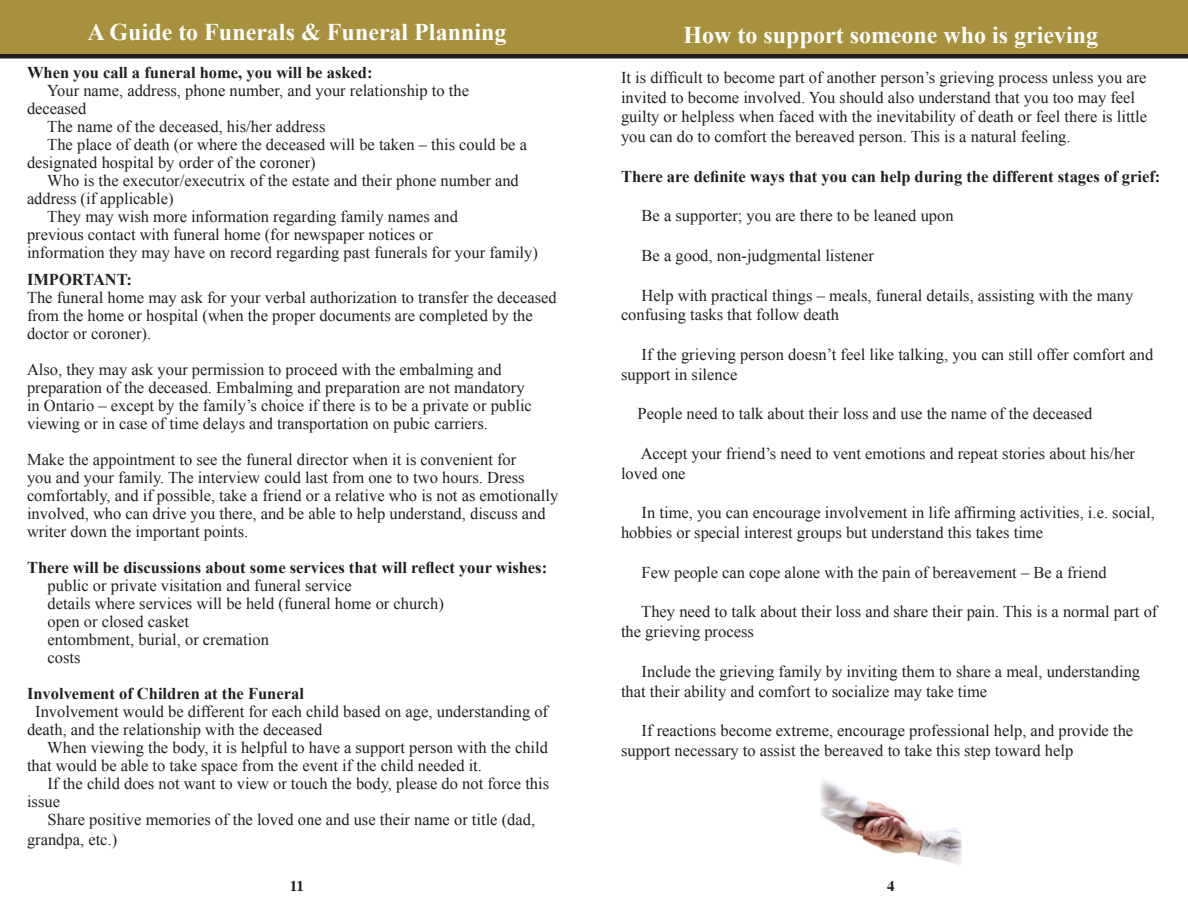
<style>
.page{position:relative;width:1188px;height:918px;background:#fff}
.page>*{position:absolute;margin:0;border:0;box-sizing:border-box;transform-origin:0 0}
.t1{font:700 24px "Times New Roman";color:#fff}
.t2{font:16.5px/18px "Times New Roman";color:#231f20}
.t3{font:700 16.5px "Times New Roman";color:#231f20}
.t4{font:700 15px "Times";color:#231f20}
</style>
<div class="page">
<div style="left:0;top:0;width:594px;height:54px;background:#a7913e"></div>
<hr style="left:0;top:54px;width:594px;height:4px;background:#231f20">
<div style="left:594px;top:0;width:594px;height:54px;background:#a7913e"></div>
<hr style="left:594px;top:54px;width:594px;height:4px;background:#231f20">
<img style="left:820px;top:780px;width:142px;height:85px">
<h1 class="t1" style="left:88px;top:15px;width:420px">A Guide to Funerals &amp; Funeral Planning</h1>
<p class="t3" style="left:27px;top:61px;width:347px">When you call a funeral home, you will be asked:</p>
<p class="t2" style="left:47px;top:81px;width:424px">Your name, address, phone number, and your relationship to the</p>
<p class="t2" style="left:27px;top:99px;width:61px">deceased</p>
<p class="t2" style="left:47px;top:117px;width:280px">The name of the deceased, his/her address</p>
<p class="t2" style="left:47px;top:135px;width:481px">The place of death (or where the deceased will be taken – this could be a</p>
<p class="t2" style="left:27px;top:153px;width:290px">designated hospital by order of the coroner)</p>
<p class="t2" style="left:47px;top:171px;width:473px">Who is the executor/executrix of the estate and their phone number and</p>
<p class="t2" style="left:27px;top:189px;width:148px">address (if applicable)</p>
<p class="t2" style="left:47px;top:207px;width:412px">They may wish more information regarding family names and</p>
<p class="t2" style="left:27px;top:225px;width:407px">previous contact with funeral home (for newspaper notices or</p>
<p class="t2" style="left:27px;top:243px;width:512px">information they may have on record regarding past funerals for your family)</p>
<p class="t3" style="left:27px;top:268px;width:107px">IMPORTANT:</p>
<p class="t2" style="left:27px;top:288px;width:531px">The funeral home may ask for your verbal authorization to transfer the deceased from the home or hospital (when the proper documents are completed by the doctor or coroner).</p>
<p class="t2" style="left:27px;top:360px;width:506px">Also, they may ask your permission to proceed with the embalming and preparation of the deceased. Embalming and preparation are not mandatory in Ontario – except by the family’s choice if there is to be a private or public viewing or in case of time delays and transportation on pubic carriers.</p>
<p class="t2" style="left:27px;top:450px;width:533px">Make the appointment to see the funeral director when it is convenient for<br>you and your family. The interview could last from one to two hours. Dress comfortably, and if possible, take a friend or a relative who is not as emotionally involved, who can drive you there, and be able to help understand, discuss and writer down the important points.</p>
<p class="t3" style="left:27px;top:556px;width:522px">There will be discussions about some services that will reflect your wishes:</p>
<p class="t2" style="left:48px;top:576px;width:398px">public or private visitation and funeral service<br>details where services will be held (funeral home or church) open or closed casket<br>entombment, burial, or cremation<br>costs</p>
<p class="t3" style="left:27px;top:682px;width:278px">Involvement of Children at the Funeral</p>
<p class="t2" style="left:27px;top:702px;width:523px;text-indent:8px">Involvement would be different for each child based on age, understanding of death, and the relationship with the deceased</p>
<p class="t2" style="left:27px;top:738px;width:523px;text-indent:20px">When viewing the body, it is helpful to have a support person with the child that would be able to take space from the event if the child needed it.</p>
<p class="t2" style="left:27px;top:774px;width:524px;text-indent:21px">If the child does not want to view or touch the body, please do not force this issue</p>
<p class="t2" style="left:27px;top:809px;width:510px;line-height:19.8px;text-indent:21px">Share positive memories of the loved one and use their name or title (dad, grandpa, etc.)</p>
<p class="t4" style="left:290px;top:872px;width:16px">11</p>
<h1 class="t1" style="left:684px;top:19px;width:416px">How to support someone who is grieving</h1>
<p class="t2" style="left:621px;top:67px;width:528px;line-height:19.8px">It is difficult to become part of another person’s grieving process unless you are invited to become involved. You should also understand that you too may feel guilty or helpless when faced with the inevitability of death or feel there is little you can do to comfort the bereaved person. This is a natural feeling.</p>
<p class="t3" style="left:621px;top:165px;width:541px">There are definite ways that you can help during the different stages of grief:</p>
<p class="t2" style="left:642px;top:207px;width:314px">Be a supporter; you are there to be leaned upon</p>
<p class="t2" style="left:642px;top:246px;width:234px">Be a good, non-judgmental listener</p>
<p class="t2" style="left:621px;top:285px;width:514px;line-height:19.8px;text-indent:21px">Help with practical things – meals, funeral details, assisting with the many confusing tasks that follow death</p>
<p class="t2" style="left:621px;top:344px;width:534px;line-height:19.8px;text-indent:21px">If the grieving person doesn’t feel like talking, you can still offer comfort and support in silence</p>
<p class="t2" style="left:638px;top:405px;width:457px">People need to talk about their loss and use the name of the deceased</p>
<p class="t2" style="left:621px;top:443px;width:516px;line-height:19.8px;text-indent:20px">Accept your friend’s need to vent emotions and repeat stories about his/her loved one</p>
<p class="t2" style="left:621px;top:503px;width:535px;line-height:19.8px;text-indent:21px">In time, you can encourage involvement in life affirming activities, i.e. social, hobbies or special interest groups but understand this takes time</p>
<p class="t2" style="left:642px;top:563px;width:467px">Few people can cope alone with the pain of bereavement – Be a friend</p>
<p class="t2" style="left:621px;top:602px;width:538px;line-height:19.8px;text-indent:20px">They need to talk about their loss and share their pain. This is a normal part of the grieving process</p>
<p class="t2" style="left:621px;top:661px;width:521px;line-height:19.8px;text-indent:21px">Include the grieving family by inviting them to share a meal, understanding that their ability and comfort to socialize may take time</p>
<p class="t2" style="left:621px;top:721px;width:514px;line-height:19.8px;text-indent:21px">If reactions become extreme, encourage professional help, and provide the support necessary to assist the bereaved to take this step toward help</p>
<p class="t4" style="left:887px;top:872px;width:9px">4</p>
</div>
